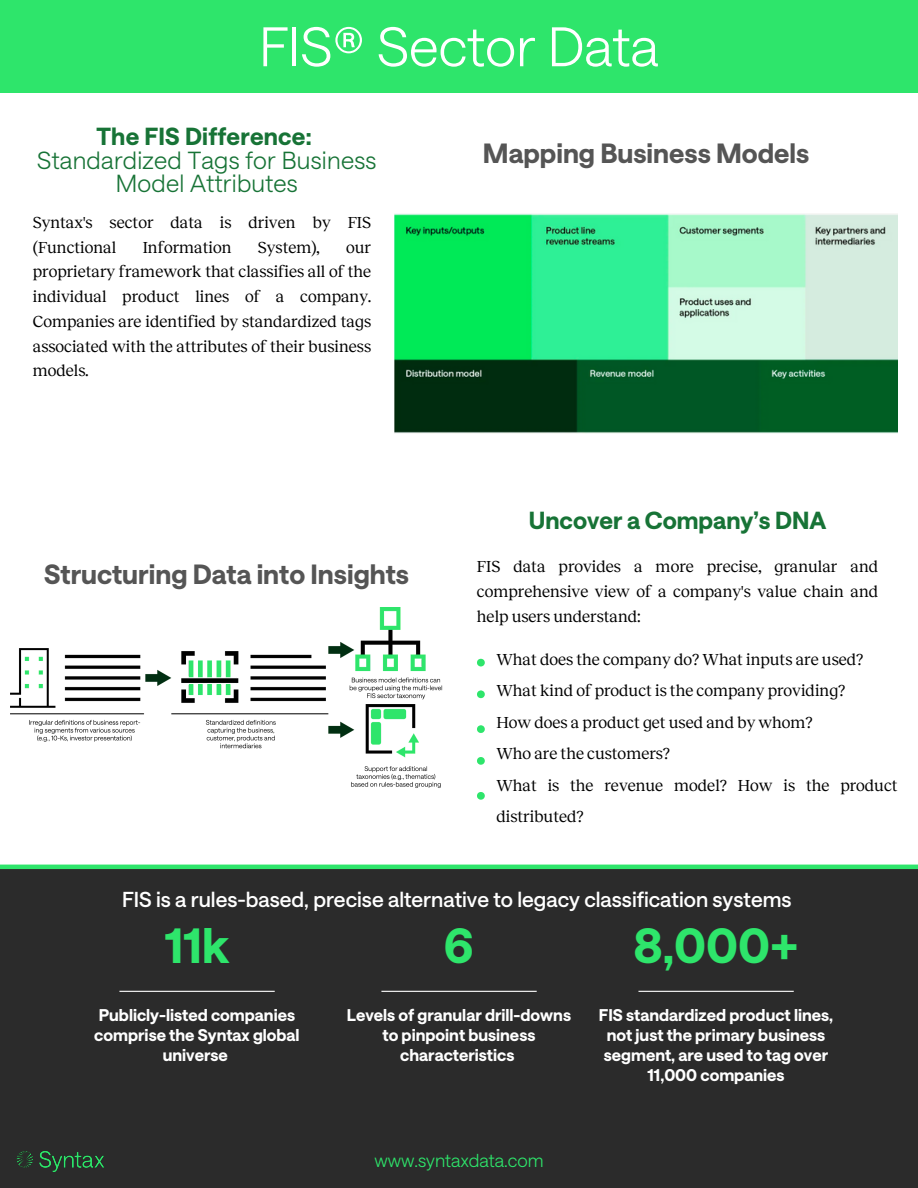
<style>
.page{position:relative;width:918px;height:1188px;background:#fff}
.page>*{position:absolute;margin:0;border:0;box-sizing:border-box;transform-origin:0 0}
.t1{font:300 54px "Saans";color:#fff}
.t2{font:700 48px "Saans";color:#2ee56b}
.t3{font:700 27px "Saans";color:#555}
.t4{font:300 24px/23.7px "Saans";letter-spacing:.01em;color:#177336;text-align:center}
.t5{font:700 24px "Saans";color:#177336}
.t6{font:500 21px "Saans";color:#fff}
.t7{font:300 18px "Saans";color:#2ee56b}
.t8{font:16.5px/24.8px "Reckless";color:#000}
.t9{font:700 16.5px/20.2px "Saans";color:#fff;text-align:center}
</style>
<div class="page">
<img style="left:395px;top:214px;width:503px;height:220px">
<svg style="left:477px;top:659px;width:8px;height:8px"></svg>
<svg style="left:477px;top:690px;width:8px;height:8px"></svg>
<svg style="left:477px;top:725px;width:8px;height:8px"></svg>
<svg style="left:477px;top:757px;width:8px;height:8px"></svg>
<svg style="left:477px;top:792px;width:8px;height:8px"></svg>
<div style="left:0;top:867px;width:918px;height:321px;background:#2b2b2b"></div>
<img style="left:16px;top:1151px;width:88px;height:21px">
<img style="left:10px;top:607px;width:433px;height:181px">
<hr style="left:638px;top:991px;width:156px;height:1px;background:#fff">
<hr style="left:119px;top:991px;width:156px;height:1px;background:#fff">
<hr style="left:381px;top:991px;width:156px;height:1px;background:#fff">
<div style="left:0;top:0;width:918px;height:92px;background:#2ee56b"></div>
<hr style="left:0;top:865px;width:918px;height:4px;background:#2ee56b">
<p class="t1" style="left:259px;top:13px;width:401px">FIS® Sector Data</p>
<p class="t5" style="left:96px;top:121px;width:217px">The FIS Difference:</p>
<p class="t4" style="left:37px;top:147px;width:341px">Standardized Tags for Business<br>Model Attributes</p>
<p class="t8" style="left:33px;top:210px;width:340px">Syntax's sector data is driven by FIS (Functional</p>
<p class="t8" style="left:143px;top:235px;width:90px">Information</p>
<p class="t8" style="left:258px;top:235px;width:63px">System),</p>
<p class="t8" style="left:33px;top:235px;width:340px;text-align:justify;text-indent:313px">our proprietary framework that classifies all of the individual product lines of a company.<br>Companies are identified by standardized tags associated with the attributes of their business models.</p>
<p class="t3" style="left:44px;top:558px;width:366px">Structuring Data into Insights</p>
<p class="t3" style="left:483px;top:136px;width:328px">Mapping Business Models</p>
<p class="t5" style="left:529px;top:505px;width:299px">Uncover a Company’s DNA</p>
<p class="t8" style="left:477px;top:554px;width:403px;text-align:justify">FIS data provides a more precise, granular and comprehensive view of a company's value chain and help users understand:</p>
<p class="t8" style="left:496px;top:647px;width:368px">What does the company do? What inputs are used?</p>
<p class="t8" style="left:496px;top:678px;width:351px">What kind of product is the company providing?</p>
<p class="t8" style="left:496px;top:710px;width:318px">How does a product get used and by whom?</p>
<p class="t8" style="left:496px;top:741px;width:175px">Who are the customers?</p>
<p class="t8" style="left:496px;top:769px;width:403px;line-height:31.5px">What is the revenue model? How is the product distributed?</p>
<p class="t6" style="left:122px;top:887px;width:671px">FIS is a rules-based, precise alternative to legacy classification systems</p>
<p class="t2" style="left:165px;top:916px;width:66px">11k</p>
<p class="t9" style="left:94px;top:1004px;width:207px">Publicly-listed companies comprise the Syntax global universe</p>
<p class="t2" style="left:444px;top:916px;width:31px">6</p>
<p class="t9" style="left:347px;top:1004px;width:226px">Levels of granular drill-downs to pinpoint business characteristics</p>
<p class="t7" style="left:374px;top:1150px;width:171px">www.syntaxdata.com</p>
<p class="t2" style="left:633px;top:916px;width:167px">8,000+</p>
<p class="t9" style="left:599px;top:1004px;width:236px">FIS standardized product lines, not just the primary business segment, are used to tag over<br>11,000 companies</p>
</div>
